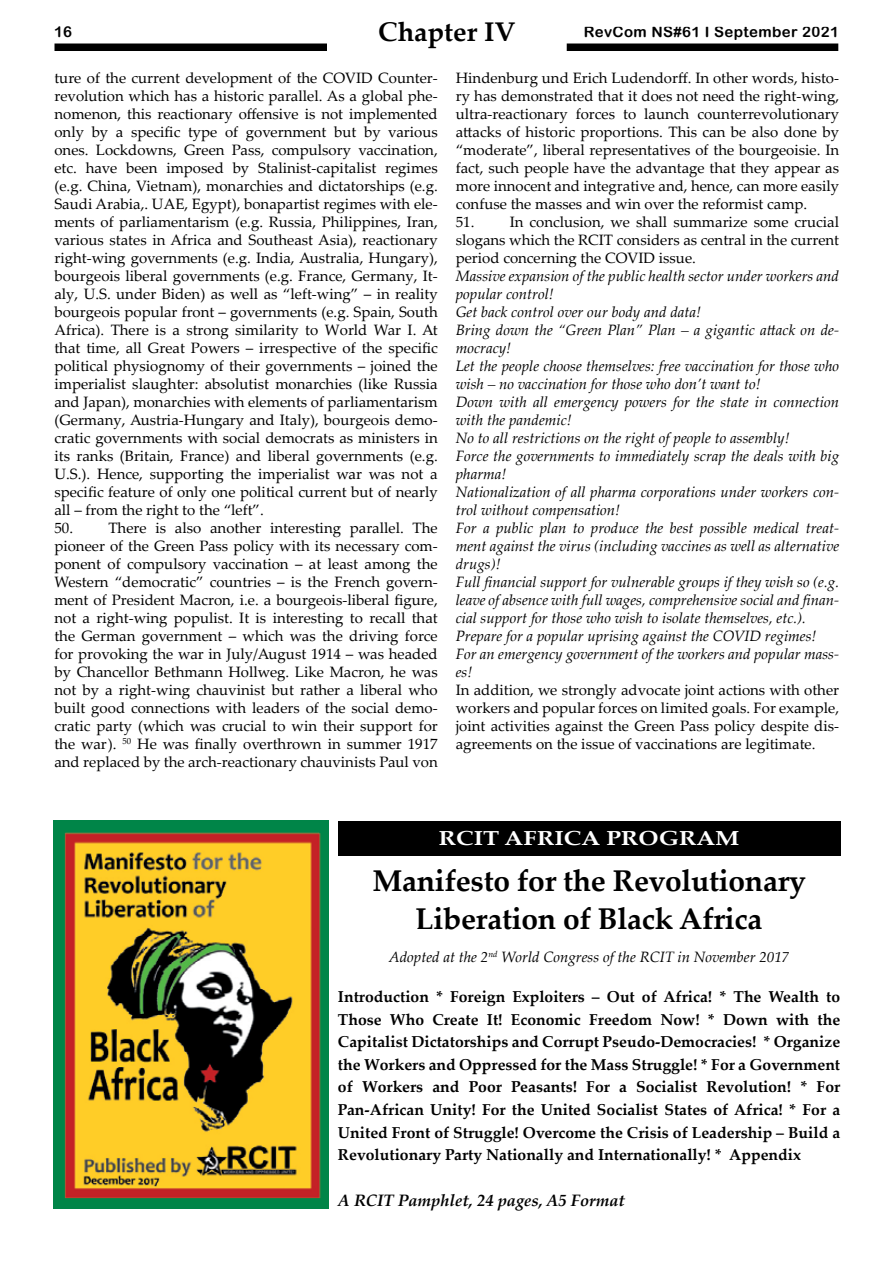
<style>
.page{position:relative;width:893px;height:1263px;background:#fff}
.page>*{position:absolute;margin:0;border:0;box-sizing:border-box;transform-origin:0 0}
.t1{font:700 30px/37.5px "Palatino Linotype";letter-spacing:-.01em;color:#000;text-align:center}
.t2{font:700 27px "Palatino Linotype";color:#000}
.t3{font:700 20.25px "Palatino Linotype";color:#fff;scale:1.2 1}
.t4{font:italic 700 16.5px "Palatino Linotype";color:#000}
.t5{font:700 15.75px/22.5px "Palatino Linotype";color:#000;text-align:justify}
.t6{font:15px/18px "Palatino Linotype";color:#000;text-align:justify}
.t7{font:italic 15px/18px "Palatino Linotype";color:#000}
.t8{font:15px "Arial Rounded MT Bold";letter-spacing:.025em;color:#000}
</style>
<div class="page">
<div style="left:54px;top:44px;width:785px;height:7px;background:#000"></div>
<div style="left:328px;top:21px;width:238px;height:35px;background:#fff"></div>
<img style="left:54px;top:820px;width:274px;height:388px">
<div style="left:338px;top:821px;width:502px;height:34px;background:#000"></div>
<p class="t8" style="left:54px;top:23px;width:20px">16</p>
<h2 class="t2" style="left:378px;top:13px;width:138px">Chapter IV</h2>
<p class="t8" style="left:584px;top:23px;width:257px">RevCom NS#61 I September 2021</p>
<p class="t6" style="left:54px;top:68px;width:385px">ture of the current development of the COVID Counter&shy;revolution which has a historic parallel. As a global phe&shy;nomenon, this reactionary offensive is not implemented only by a specific type of government but by various ones. Lockdowns, Green Pass, compulsory vaccination, etc. have been imposed by Stalinist-capitalist regimes (e.g. China, Vietnam), monarchies and dictatorships (e.g.<br>Saudi Arabia,. UAE, Egypt), bonapartist regimes with ele&shy;ments of parliamentarism (e.g. Russia, Philippines, Iran, various states in Africa and Southeast Asia), reactionary right-wing governments (e.g. India, Australia, Hungary), bourgeois liberal governments (e.g. France, Germany, It&shy;aly, U.S. under Biden) as well as “left-wing” – in reality bourgeois popular front – governments (e.g. Spain, South Africa). There is a strong similarity to World War I. At that time, all Great Powers – irrespective of the specific political physiognomy of their governments – joined the imperialist slaughter: absolutist monarchies (like Russia and Japan), monarchies with elements of parliamentarism (Germany, Austria-Hungary and Italy), bourgeois demo&shy;cratic governments with social democrats as ministers in its ranks (Britain, France) and liberal governments (e.g.<br>U.S.). Hence, supporting the imperialist war was not a specific feature of only one political current but of nearly all – from the right to the “left”.</p>
<p class="t6" style="left:54px;top:518px;width:385px">50. There is also another interesting parallel. The pioneer of the Green Pass policy with its necessary com&shy;ponent of compulsory vaccination – at least among the Western “democratic” countries – is the French govern&shy;ment of President Macron, i.e. a bourgeois-liberal figure, not a right-wing populist. It is interesting to recall that the German government – which was the driving force for provoking the war in July/August 1914 – was headed by Chancellor Bethmann Hollweg. Like Macron, he was not by a right-wing chauvinist but rather a liberal who built good connections with leaders of the social demo&shy;cratic party (which was crucial to win their support for the war). <sup>50</sup> He was finally overthrown in summer 1917 and replaced by the arch-reactionary chauvinists Paul von</p>
<p class="t6" style="left:456px;top:68px;width:385px">Hindenburg und Erich Ludendorff. In other words, histo&shy;ry has demonstrated that it does not need the right-wing, ultra-reactionary forces to launch counterrevolutionary attacks of historic proportions. This can be also done by “moderate”, liberal representatives of the bourgeoisie. In fact, such people have the advantage that they appear as more innocent and integrative and, hence, can more easily confuse the masses and win over the reformist camp.</p>
<p class="t6" style="left:456px;top:212px;width:385px">51. In conclusion, we shall summarize some crucial slogans which the RCIT considers as central in the current period concerning the COVID issue.</p>
<p class="t7" style="left:456px;top:266px;width:385px">Massive expansion of the public health sector under workers and popular control!<br>Get back control over our body and data!<br>Bring down the “Green Plan” Plan – a gigantic attack on de&shy;mocracy!<br>Let the people choose themselves: free vaccination for those who wish – no vaccination for those who don’t want to!<br>Down with all emergency powers for the state in connection with the pandemic!<br>No to all restrictions on the right of people to assembly!<br>Force the governments to immediately scrap the deals with big pharma!<br>Nationalization of all pharma corporations under workers con&shy;trol without compensation!<br>For a public plan to produce the best possible medical treat&shy;ment against the virus (including vaccines as well as alternative drugs)!<br>Full financial support for vulnerable groups if they wish so (e.g. leave of absence with full wages, comprehensive social and finan&shy;cial support for those who wish to isolate themselves, etc.).<br>Prepare for a popular uprising against the COVID regimes!<br>For an emergency government of the workers and popular mass&shy;es!</p>
<p class="t6" style="left:456px;top:680px;width:385px">In addition, we strongly advocate joint actions with other workers and popular forces on limited goals. For example, joint activities against the Green Pass policy despite dis&shy;agreements on the issue of vaccinations are legitimate.</p>
<h3 class="t3" style="left:439px;top:824px;width:252px">RCIT AFRICA PROGRAM</h3>
<h1 class="t1" style="left:372px;top:861px;width:435px">Manifesto for the Revolutionary<br>Liberation of Black Africa</h1>
<p class="t7" style="left:389px;top:947px;width:402px">Adopted at the 2<sup>nd</sup> World Congress of the RCIT in November 2017</p>
<p class="t5" style="left:338px;top:985px;width:504px">Introduction * Foreign Exploiters – Out of Africa! * The Wealth to Those Who Create It! Economic Freedom Now! * Down with the Capitalist Dictatorships and Corrupt Pseudo-Democracies! * Organize the Workers and Oppressed for the Mass Struggle! * For a Government of Workers and Poor Peasants! For a Socialist Revolution! * For Pan-African Unity! For the United Socialist States of Africa! * For a United Front of Struggle! Overcome the Crisis of Leadership – Build a Revolutionary Party Nationally and Internationally! * Appendix</p>
<p class="t4" style="left:338px;top:1189px;width:289px">A RCIT Pamphlet, 24 pages, A5 Format</p>
</div>
